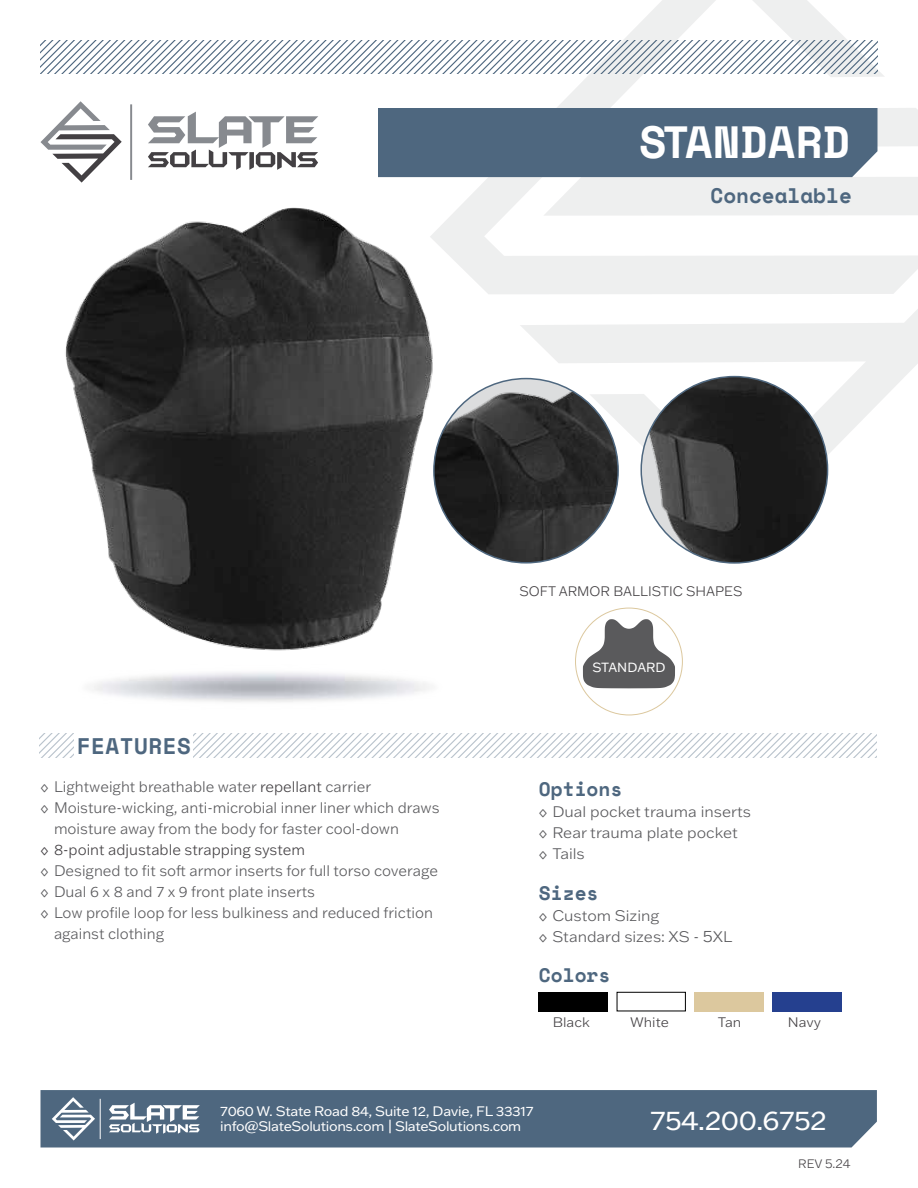
<style>
.page{position:relative;width:918px;height:1188px;background:#fff}
.page>*{position:absolute;margin:0;border:0;box-sizing:border-box;transform-origin:0 0}
.t1{font:700 45px "Space Mono";color:#fff}
.t2{font:27px "Franklin Gothic ATF";letter-spacing:-.015em;color:#fff;scale:1.05 1}
.t3{font:700 22.5px "Space Mono";letter-spacing:.025em;color:#4e677f}
.t4{font:700 21px "Space Mono";color:#4e677f}
.t5{font:700 19.5px "Space Mono";color:#4e677f}
.t6{font:300 15px "Franklin Gothic ATF";color:#59595c}
.t7{font:300 15px/21px "Franklin Gothic ATF";color:#59595c;scale:1.05 1}
.t8{font:300 15px "Franklin Gothic ATF";color:#434043}
.t9{font:13.5px/15px "Franklin Gothic ATF";letter-spacing:-.025em;color:#fff;scale:1.05 1}
.t10{font:300 13.5px "Franklin Gothic ATF";color:#434043}
.t11{font:300 13.5px "Franklin Gothic ATF";color:#434043;scale:1.05 1}
.t12{font:13.05px "Franklin Gothic ATF";color:#fff}
.t13{font:300 12px "Franklin Gothic ATF";color:#434043}
.s1{color:#434043}
.s2{font-size:16.5px}
</style>
<div class="page">
<svg style="left:520px;top:309px;width:398px;height:234px"></svg>
<svg style="left:430px;top:0;width:488px;height:294px"></svg>
<div style="left:378px;top:108px;width:500px;height:69px;background:#4e677f"></div>
<svg style="left:41px;top:101px;width:81px;height:82px"></svg>
<hr style="left:130px;top:104px;width:2px;height:76px;background:#878a8f">
<svg style="left:148px;top:112px;width:170px;height:58px"></svg>
<div style="left:40px;top:1090px;width:837px;height:58px;background:#4e677f"></div>
<svg style="left:40px;top:40px;width:838px;height:33px"></svg>
<svg style="left:39px;top:734px;width:837px;height:24px"></svg>
<div style="left:74px;top:728px;width:119px;height:34px;background:#fff"></div>
<div style="left:539px;top:992px;width:69px;height:19px;background:#000"></div>
<div style="left:617px;top:992px;width:69px;height:19px;border:1px solid #000"></div>
<div style="left:694px;top:992px;width:70px;height:19px;background:#dcc89e"></div>
<div style="left:772px;top:992px;width:69px;height:19px;background:#25408f"></div>
<svg style="left:52px;top:1097px;width:43px;height:44px"></svg>
<hr style="left:100px;top:1099px;width:1px;height:40px;background:#fff">
<svg style="left:109px;top:1103px;width:91px;height:31px"></svg>
<img style="left:65px;top:190px;width:399px;height:485px">
<img style="left:641px;top:377px;width:187px;height:186px;border-radius:93px">
<img style="left:434px;top:379px;width:184px;height:184px;border-radius:92px">
<svg style="left:583px;top:619px;width:92px;height:70px"></svg>
<h1 class="t1" style="left:639px;top:108px;width:213px">STANDARD</h1>
<h3 class="t4" style="left:710px;top:179px;width:143px">Concealable</h3>
<p class="t10" style="left:520px;top:582px;width:224px">SOFT ARMOR BALLISTIC SHAPES</p>
<h3 class="t3" style="left:77px;top:728px;width:116px">FEATURES</h3>
<p class="t6" style="left:40px;top:777px;width:332px">◊ Lightweight breathable water <span class="s1">repellant</span> carrier</p>
<p class="t6" style="left:40px;top:798px;width:400px">◊ Moisture-wicking, anti-microbial inner liner which draws</p>
<p class="t6" style="left:54px;top:819px;width:346px">moisture away from the body for faster cool-down</p>
<p class="t8" style="left:40px;top:840px;width:266px">◊ 8-point adjustable strapping system</p>
<p class="t6" style="left:40px;top:861px;width:399px">◊ Designed to fit soft armor inserts for full torso coverage</p>
<p class="t6" style="left:40px;top:882px;width:276px">◊ Dual 6 x 8 and 7 x 9 front plate inserts</p>
<p class="t6" style="left:40px;top:903px;width:394px">◊ Low profile loop for less bulkiness and reduced friction</p>
<p class="t6" style="left:54px;top:924px;width:112px">against clothing</p>
<p class="t12" style="left:592px;top:659px;width:75px">STANDARD</p>
<h3 class="t5" style="left:539px;top:774px;width:85px">Options</h3>
<p class="t7" style="left:539px;top:800px;width:204px">◊ Dual pocket trauma inserts ◊ Rear trauma plate pocket<br>◊ Tails</p>
<h3 class="t5" style="left:539px;top:878px;width:61px">Sizes</h3>
<p class="t7" style="left:539px;top:905px;width:186px">◊ Custom Sizing<br>◊ Standard sizes: XS - <span class="s2">5</span>XL</p>
<h3 class="t5" style="left:539px;top:960px;width:73px">Colors</h3>
<p class="t11" style="left:553px;top:1013px;width:37px">Black</p>
<p class="t11" style="left:630px;top:1013px;width:39px">White</p>
<p class="t11" style="left:718px;top:1013px;width:24px">Tan</p>
<p class="t11" style="left:788px;top:1013px;width:33px">Navy</p>
<p class="t9" style="left:220px;top:1103px;width:300px">7060 W. State Road 84, Suite 12, Davie, FL 33317 info@SlateSolutions.com | SlateSolutions.com</p>
<h2 class="t2" style="left:650px;top:1103px;width:170px">754.200.6752</h2>
<p class="t13" style="left:798px;top:1155px;width:54px">REV 5.24</p>
</div>
